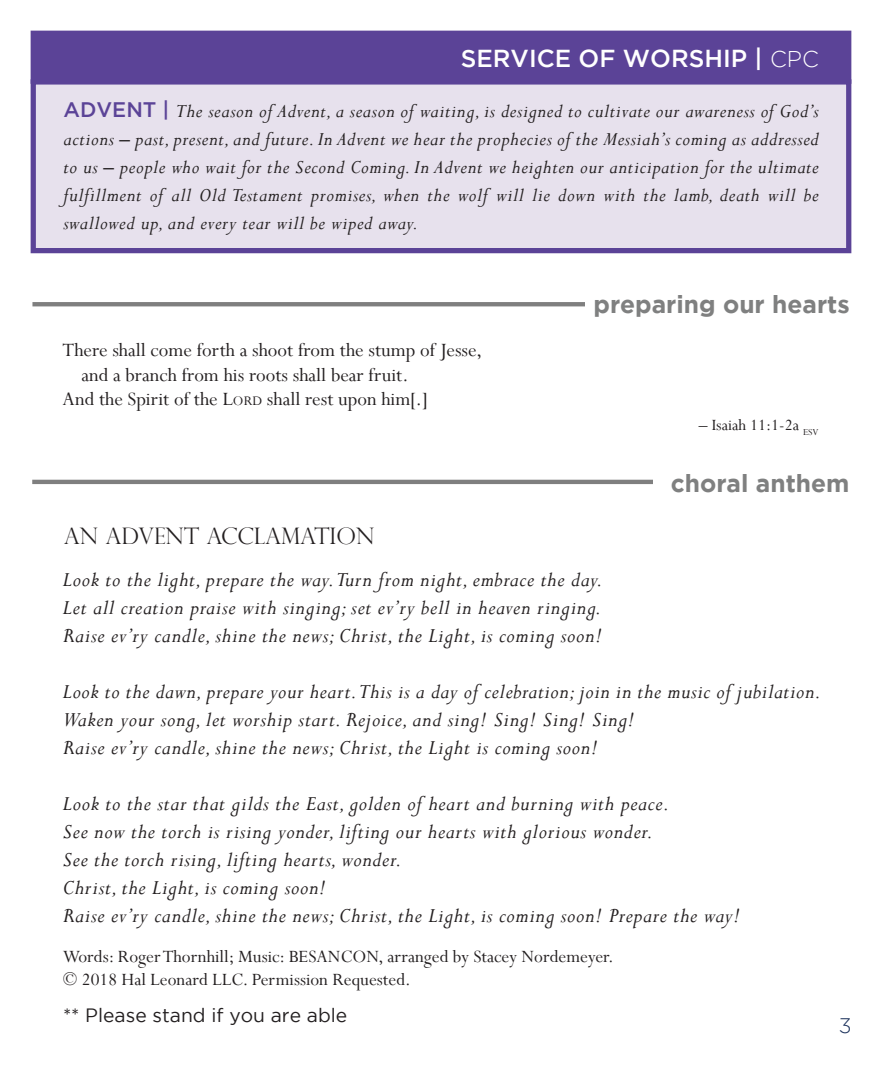
<style>
.page{position:relative;width:882px;height:1071px;background:#fff}
.page>*{position:absolute;margin:0;border:0;box-sizing:border-box;transform-origin:0 0}
.t1{font:700 24.5px "Gotham";color:#7f8080}
.t2{font:500 24.5px "Gotham";color:#fff}
.t3{font:italic 22.75px "Perpetua";letter-spacing:.03em;color:#231f20}
.t4{font:300 22.75px "Perpetua Titling";color:#231f20}
.t5{font:italic 21px/28px "Perpetua";letter-spacing:.03em;color:#231f20;text-align:justify}
.t6{font:21px "Perpetua";color:#231f20}
.t7{font:300 21px "Gotham";color:#1e345d}
.t8{font:19.25px "Perpetua";color:#231f20}
.t9{font:19.25px "Gotham";color:#231f20}
.t10{font:17.5px "Perpetua";color:#231f20}
.s1{font-weight:300;font-size:22.75px}
.s2{font-family:"Gotham";font-weight:500;font-style:normal;color:#5b4397}
.s3{font-weight:700;font-style:normal}
.s4{font-style:inherit}
.s5{font-size:14.7px}
</style>
<div class="page">
<hr style="left:32px;top:302px;width:780px;height:4px;background:#7f7f7f">
<div style="left:585px;top:285px;width:265px;height:37px;background:#fff"></div>
<div style="left:31px;top:31px;width:820px;height:53px;background:#5b4397"></div>
<div style="left:31px;top:79px;width:820px;height:174px;background:#e7e1ed;border:5px solid #5b4397"></div>
<hr style="left:32px;top:480px;width:780px;height:4px;background:#7f7f7f">
<div style="left:653px;top:464px;width:196px;height:38px;background:#fff"></div>
<p class="t2" style="left:461px;top:44px;width:359px">SERVICE OF WORSHIP | <span class="s1">CPC</span></p>
<p class="t5" style="left:64px;top:97px;width:757px"><span class="s2">ADVENT |</span> The season of Advent, a season of waiting, is designed to cultivate our awareness of God’s</p>
<p class="t5" style="left:64px;top:125px;width:757px">actions <span class="s3">–</span> past, present, and future. In Advent we hear the prophecies of the Messiah’s coming as addressed to us <span class="s3">–</span> people who wait for the Second Coming. In Advent we heighten our anticipation for the ultimate fulfillment of all Old Testament promises, when the wolf will lie down with the lamb, death will be swallowed up, and every tear will be wiped away.</p>
<p class="t6" style="left:63px;top:337px;width:421px">There shall come forth a shoot from the stump of Jesse,</p>
<p class="t6" style="left:81px;top:361px;width:329px">and a branch from his roots shall bear fruit.</p>
<p class="t6" style="left:63px;top:386px;width:366px">And the Spirit of the <span class="s4">L</span><span class="s5">ord</span> shall rest upon him[.]</p>
<p class="t1" style="left:593px;top:290px;width:258px">preparing our hearts</p>
<p class="t10" style="left:699px;top:414px;width:121px">– Isaiah 11:1-2a <sub>ESV</sub></p>
<p class="t1" style="left:671px;top:469px;width:180px">choral anthem</p>
<p class="t4" style="left:64px;top:522px;width:312px">AN ADVENT ACCLAMATION</p>
<p class="t3" style="left:63px;top:565px;width:541px">Look to the light, prepare the way. Turn from night, embrace the day.</p>
<p class="t3" style="left:63px;top:593px;width:540px">Let all creation praise with singing; set ev’ry bell in heaven ringing.</p>
<p class="t3" style="left:63px;top:621px;width:541px">Raise ev’ry candle, shine the news; Christ, the Light, is coming soon!</p>
<p class="t3" style="left:63px;top:677px;width:760px">Look to the dawn, prepare your heart. This is a day of celebration; join in the music of jubilation.</p>
<p class="t3" style="left:63px;top:705px;width:574px">Waken your song, let worship start. Rejoice, and sing! Sing! Sing! Sing!</p>
<p class="t3" style="left:63px;top:733px;width:537px">Raise ev’ry candle, shine the news; Christ, the Light is coming soon!</p>
<p class="t3" style="left:63px;top:789px;width:608px">Look to the star that gilds the East, golden of heart and burning with peace.</p>
<p class="t3" style="left:63px;top:817px;width:592px">See now the torch is rising yonder, lifting our hearts with glorious wonder.</p>
<p class="t3" style="left:63px;top:845px;width:340px">See the torch rising, lifting hearts, wonder.</p>
<p class="t3" style="left:63px;top:873px;width:265px">Christ, the Light, is coming soon!</p>
<p class="t3" style="left:63px;top:901px;width:679px">Raise ev’ry candle, shine the news; Christ, the Light, is coming soon! Prepare the way!</p>
<p class="t8" style="left:63px;top:945px;width:552px">Words: Roger Thornhill; Music: BESANCON, arranged by Stacey Nordemeyer.</p>
<p class="t8" style="left:63px;top:968px;width:349px">© 2018 Hal Leonard LLC. Permission Requested.</p>
<p class="t9" style="left:63px;top:1005px;width:286px">** Please stand if you are able</p>
<p class="t7" style="left:839px;top:1014px;width:14px">3</p>
</div>
